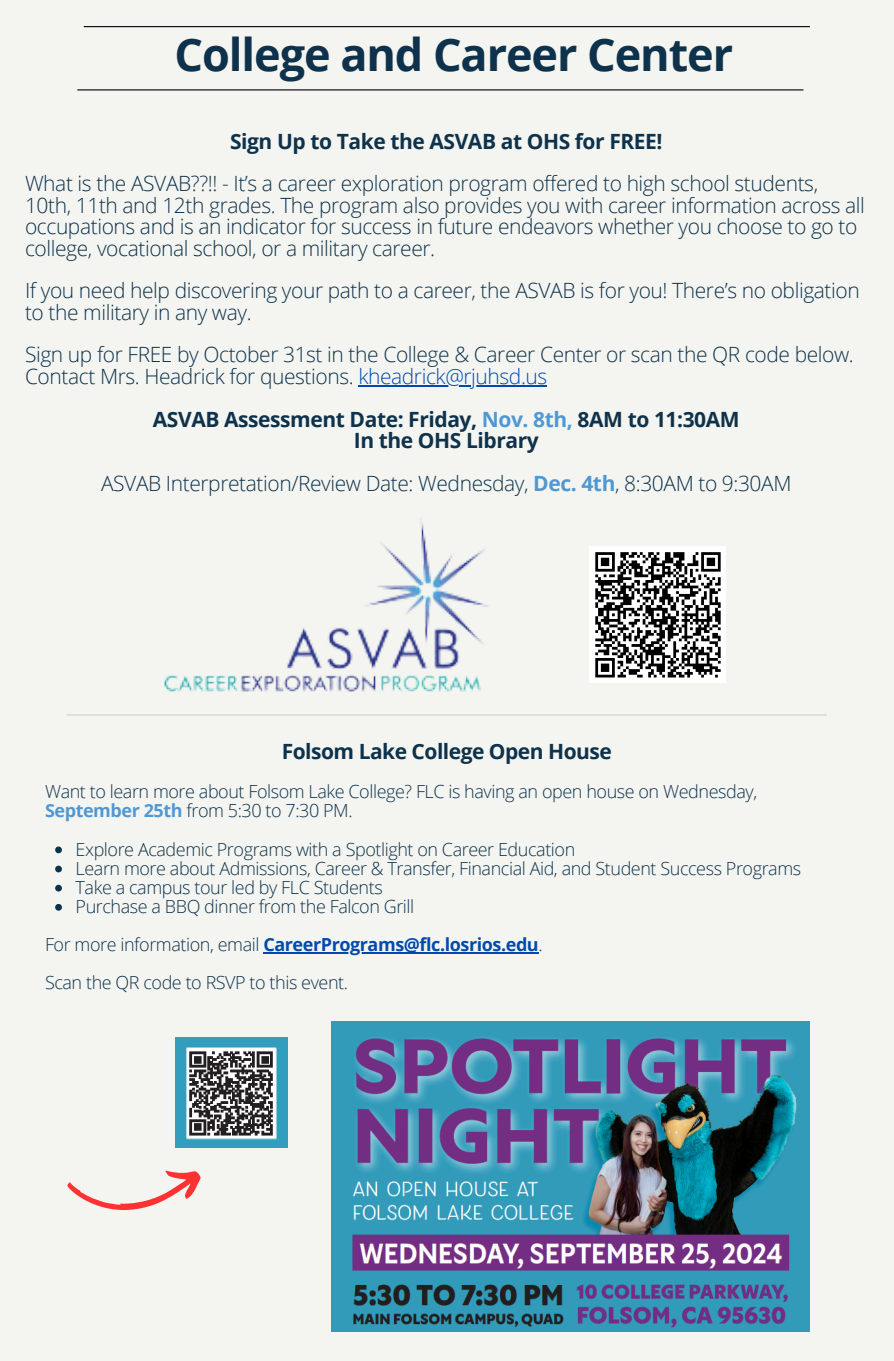
<style>
.page{position:relative;width:894px;height:1361px;background:#fff}
.page>*{position:absolute;margin:0;border:0;box-sizing:border-box;transform-origin:0 0}
.t1{font:700 45px "Open Sans";letter-spacing:-.025em;color:#0e324c}
.t2{font:300 21px/21.3px "Open Sans";letter-spacing:-.02em;color:#0e324c}
.t3{font:700 21px "Open Sans";letter-spacing:-.02em;color:#0e324c}
.t4{font:300 18px/19.2px "Open Sans";letter-spacing:-.025em;color:#0e324c}
.t5{font:700 18px "Open Sans";letter-spacing:-.025em;color:#004aad}
.s1{color:#004aad}
.s2{color:#5098d3}
.s3{font-weight:700}
.s4{font-weight:700;color:#5098d3}
.s5{font-weight:300;color:#0e324c}
</style>
<div class="page">
<div style="left:0;top:0;width:893px;height:1360px;background:#f4f5f0"></div>
<hr style="left:84px;top:26px;width:725px;height:1px;background:#000">
<hr style="left:78px;top:89px;width:724px;height:1px;background:#000">
<hr style="left:358px;top:385px;width:188px;height:1px;background:#004aad">
<div style="left:589px;top:546px;width:137px;height:137px;background:#fff"></div>
<svg style="left:595px;top:552px;width:126px;height:126px"></svg>
<img style="left:164px;top:519px;width:325px;height:173px">
<hr style="left:67px;top:714px;width:759px;height:1px;background:#000">
<img style="left:331px;top:1021px;width:478px;height:310px">
<img style="left:175px;top:1037px;width:112px;height:110px">
<svg style="left:55px;top:846px;width:7px;height:7px"></svg>
<svg style="left:55px;top:865px;width:7px;height:7px"></svg>
<svg style="left:55px;top:884px;width:7px;height:7px"></svg>
<svg style="left:55px;top:903px;width:7px;height:7px"></svg>
<hr style="left:263px;top:952px;width:275px;height:1px;background:#004aad">
<svg style="left:67px;top:1170px;width:134px;height:40px"></svg>
<p class="t1" style="left:174px;top:23px;width:560px">College and Career Center</p>
<h1 class="t3" style="left:230px;top:126px;width:434px">Sign Up to Take the ASVAB at OHS for FREE!</h1>
<h2 class="t2" style="left:25px;top:172px;width:841px">What is the ASVAB??!! - It’s a career exploration program offered to high school students, 10th, 11th and 12th grades. The program also provides you with career information across all occupations and is an indicator for success in future endeavors whether you choose to go to college, vocational school, or a military career.</h2>
<h3 class="t2" style="left:25px;top:279px;width:836px">If you need help discovering your path to a career, the ASVAB is for you! There’s no obligation to the military in any way.</h3>
<h3 class="t2" style="left:25px;top:343px;width:830px">Sign up for FREE by October 31st in the College &amp; Career Center or scan the QR code below.<br>Contact Mrs. Headrick for questions. <span class="s1">kheadrick@rjuhsd.us</span></h3>
<h3 class="t3" style="left:153px;top:404px;width:588px">ASVAB Assessment Date: Friday, <span class="s2">Nov. 8th,</span> 8AM to 11:30AM</h3>
<h2 class="t2" style="left:101px;top:418px;width:691px;line-height:42.8px;text-align:center"><span class="s3">In the OHS Library<br></span>ASVAB Interpretation/Review Date: Wednesday, <span class="s4">Dec. 4th</span>, 8:30AM to 9:30AM</h2>
<p class="t3" style="left:282px;top:736px;width:331px">Folsom Lake College Open House</p>
<p class="t4" style="left:45px;top:781px;width:713px">Want to learn more about Folsom Lake College? FLC is having an open house on Wednesday,<br><span class="s4">September 25th</span> from 5:30 to 7:30 PM.</p>
<p class="t4" style="left:76px;top:838px;width:501px">Explore Academic Programs with a Spotlight on Career Education</p>
<p class="t4" style="left:76px;top:858px;width:727px">Learn more about Admissions, Career &amp; Transfer, Financial Aid, and Student Success Programs</p>
<p class="t4" style="left:76px;top:877px;width:308px">Take a campus tour led by FLC Students</p>
<p class="t4" style="left:76px;top:896px;width:340px">Purchase a BBQ dinner from the Falcon Grill</p>
<p class="t5" style="left:45px;top:931px;width:499px"><span class="s5">For more information, email</span> CareerPrograms@flc.losrios.edu<span class="s5">.</span></p>
<p class="t4" style="left:45px;top:972px;width:304px">Scan the QR code to RSVP to this event.</p>
</div>
